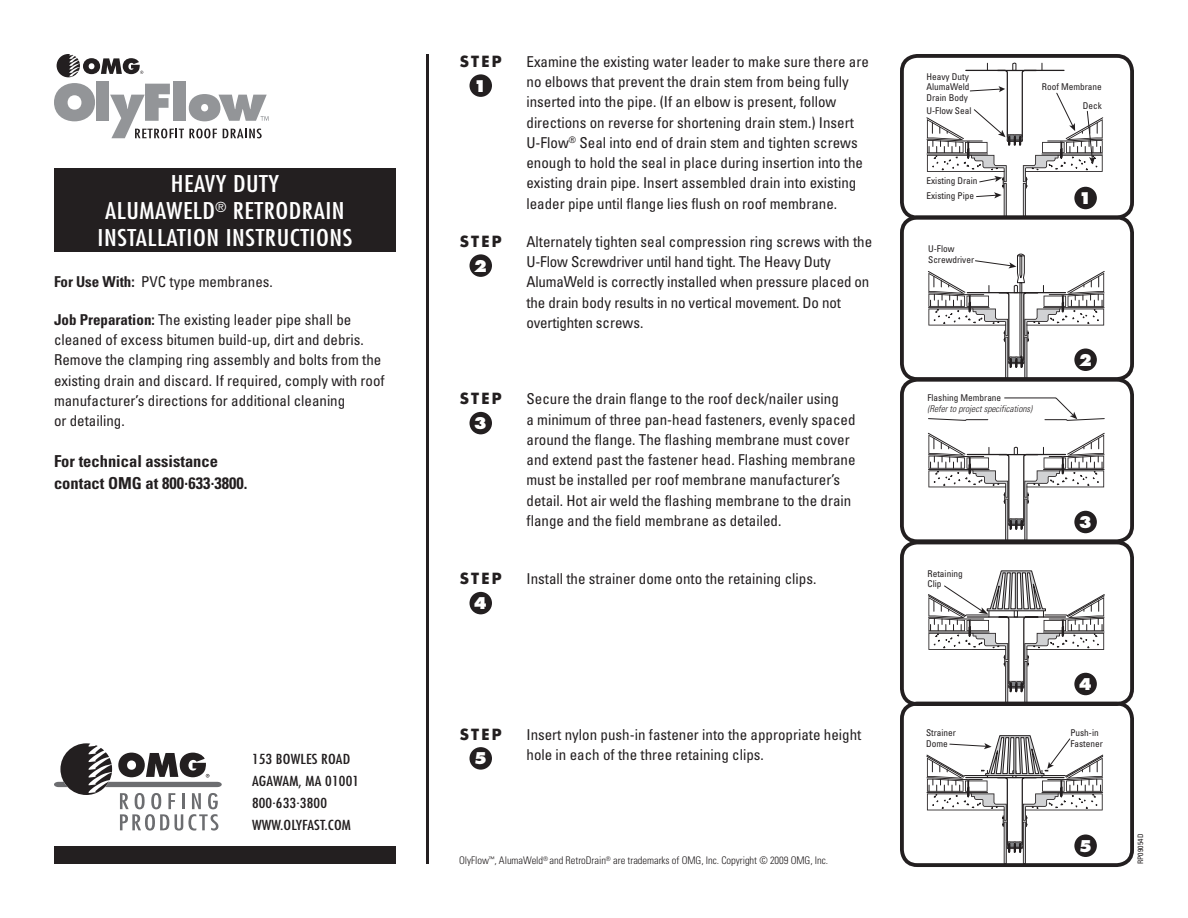
<style>
.page{position:relative;width:1188px;height:918px;background:#fff}
.page>*{position:absolute;margin:0;border:0;box-sizing:border-box;transform-origin:0 0}
.t1{font:condensed 22.5px/27px "Futura";letter-spacing:.02em;color:#fff;text-align:center;scale:1.2 1}
.t2{font:700 condensed 16.5px/22.5px "Univers";color:#231f20}
.t3{font:800 15.75px "Futura";color:#fff}
.t4{font:condensed 15px/20.2px "Univers";color:#231f20}
.t5{font:700 15px "Futura";letter-spacing:.15em;color:#231f20}
.t6{font:condensed 13.5px/22.2px "Futura";letter-spacing:.01em;color:#231f20;scale:1.2 1}
.t7{font:300 condensed 10.5px "Univers";letter-spacing:-.005em;color:#231f20}
.t8{font:condensed 9.3px/10.5px "Univers";color:#231f20}
.t9{font:italic 300 condensed 9.3px "Univers";color:#231f20}
.t10{font:condensed 7.5px "Univers";letter-spacing:.01em;color:#231f20}
.s1{font-weight:700}
</style>
<div class="page">
<div style="left:54px;top:846px;width:342px;height:18px;background:#231f20"></div>
<div style="left:470px;top:74px;width:22px;height:23px;background:#231f20;border-radius:50%"></div>
<div style="left:470px;top:254px;width:22px;height:23px;background:#231f20;border-radius:50%"></div>
<div style="left:470px;top:412px;width:22px;height:22px;background:#231f20;border-radius:50%"></div>
<div style="left:470px;top:592px;width:22px;height:22px;background:#231f20;border-radius:50%"></div>
<div style="left:470px;top:747px;width:22px;height:23px;background:#231f20;border-radius:50%"></div>
<svg style="left:54px;top:743px;width:168px;height:88px"></svg>
<div style="left:54px;top:168px;width:342px;height:84px;background:#231f20"></div>
<hr style="left:426px;top:54px;width:3px;height:810px;background:#231f20">
<div style="left:173px;top:81px;width:13px;height:40px;background:#939598"></div>
<svg style="left:54px;top:83px;width:41px;height:38px"></svg>
<div style="left:97px;top:81px;width:12px;height:40px;background:#939598"></div>
<svg style="left:57px;top:54px;width:86px;height:23px"></svg>
<svg style="left:110px;top:84px;width:159px;height:54px"></svg>
<hr style="left:1004px;top:183px;width:3px;height:35px;background:#231f20">
<hr style="left:1023px;top:183px;width:3px;height:35px;background:#231f20">
<svg style="left:926px;top:62px;width:177px;height:136px"></svg>
<div style="left:900px;top:54px;width:234px;height:165px;border:4px solid #231f20;border-radius:15px"></div>
<hr style="left:1005px;top:337px;width:3px;height:42px;background:#231f20">
<hr style="left:1024px;top:337px;width:3px;height:42px;background:#231f20">
<svg style="left:928px;top:253px;width:177px;height:115px"></svg>
<div style="left:900px;top:216px;width:234px;height:165px;border:4px solid #231f20;border-radius:15px"></div>
<hr style="left:1005px;top:499px;width:3px;height:42px;background:#231f20">
<hr style="left:1024px;top:499px;width:3px;height:42px;background:#231f20">
<svg style="left:928px;top:433px;width:177px;height:97px"></svg>
<svg style="left:928px;top:397px;width:177px;height:24px"></svg>
<div style="left:900px;top:378px;width:234px;height:165px;border:4px solid #231f20;border-radius:15px"></div>
<hr style="left:1005px;top:661px;width:3px;height:42px;background:#231f20">
<hr style="left:1024px;top:661px;width:3px;height:42px;background:#231f20">
<svg style="left:928px;top:570px;width:177px;height:122px"></svg>
<div style="left:900px;top:541px;width:234px;height:165px;border:4px solid #231f20;border-radius:15px"></div>
<hr style="left:1004px;top:822px;width:3px;height:42px;background:#231f20">
<hr style="left:1023px;top:822px;width:3px;height:42px;background:#231f20">
<svg style="left:926px;top:735px;width:178px;height:118px"></svg>
<div style="left:900px;top:702px;width:234px;height:165px;border:4px solid #231f20;border-radius:15px"></div>
<div style="left:1074px;top:187px;width:23px;height:22px;background:#231f20;border-radius:50%"></div>
<div style="left:1074px;top:348px;width:23px;height:23px;background:#231f20;border-radius:50%"></div>
<div style="left:1074px;top:511px;width:23px;height:22px;background:#231f20;border-radius:50%"></div>
<div style="left:1074px;top:673px;width:23px;height:22px;background:#231f20;border-radius:50%"></div>
<div style="left:1074px;top:834px;width:23px;height:23px;background:#231f20;border-radius:50%"></div>
<h1 class="t1" style="left:98px;top:170px;width:214px">HEAVY DUTY<br>ALUMAWELD<sup>®</sup> RETRODRAIN<br>INSTALLATION INSTRUCTIONS</h1>
<p class="t4" style="left:54px;top:271px;width:220px"><span class="s1">For Use With:</span> PVC type membranes.</p>
<p class="t4" style="left:54px;top:309px;width:332px"><span class="s1">Job Preparation:</span> The existing leader pipe shall be cleaned of excess bitumen build-up, dirt and debris.<br>Remove the clamping ring assembly and bolts from the existing drain and discard. If required, comply with roof manufacturer’s directions for additional cleaning<br>or detailing.</p>
<p class="t2" style="left:54px;top:449px;width:195px">For technical assistance contact OMG at 800.633.3800.</p>
<p class="t6" style="left:252px;top:748px;width:91px">153 BOWLES ROAD<br>AGAWAM, MA 01001<br>800.633.3800<br>WWW.OLYFAST.COM</p>
<p class="t5" style="left:460px;top:51px;width:44px">STEP</p>
<p class="t3" style="left:474px;top:76px;width:15px">1</p>
<p class="t4" style="left:526px;top:51px;width:344px">Examine the existing water leader to make sure there are no elbows that prevent the drain stem from being fully inserted into the pipe. (If an elbow is present, follow directions on reverse for shortening drain stem.) Insert U-Flow<sup>®</sup> Seal into end of drain stem and tighten screws enough to hold the seal in place during insertion into the existing drain pipe. Insert assembled drain into existing leader pipe until flange lies flush on roof membrane.</p>
<p class="t5" style="left:460px;top:231px;width:44px">STEP</p>
<p class="t3" style="left:474px;top:256px;width:15px">2</p>
<p class="t4" style="left:526px;top:231px;width:347px">Alternately tighten seal compression ring screws with the U-Flow Screwdriver until hand tight. The Heavy Duty AlumaWeld is correctly installed when pressure placed on the drain body results in no vertical movement. Do not overtighten screws.</p>
<p class="t5" style="left:460px;top:388px;width:44px">STEP</p>
<p class="t3" style="left:474px;top:414px;width:15px">3</p>
<p class="t4" style="left:526px;top:389px;width:331px">Secure the drain flange to the roof deck/nailer using<br>a minimum of three pan-head fasteners, evenly spaced around the flange. The flashing membrane must cover and extend past the fastener head. Flashing membrane must be installed per roof membrane manufacturer’s detail. Hot air weld the flashing membrane to the drain flange and the field membrane as detailed.</p>
<p class="t5" style="left:460px;top:568px;width:44px">STEP</p>
<p class="t3" style="left:474px;top:594px;width:15px">4</p>
<p class="t4" style="left:526px;top:569px;width:291px">Install the strainer dome onto the retaining clips.</p>
<p class="t5" style="left:460px;top:724px;width:44px">STEP</p>
<p class="t3" style="left:474px;top:749px;width:15px">5</p>
<p class="t4" style="left:526px;top:724px;width:336px">Insert nylon push-in fastener into the appropriate height hole in each of the three retaining clips.</p>
<p class="t7" style="left:459px;top:854px;width:371px">OlyFlow<sup>™</sup>, AlumaWeld<sup>®</sup> and RetroDrain<sup>®</sup> are trademarks of OMG, Inc. Copyright © 2009 OMG, Inc.</p>
<p class="t8" style="left:926px;top:71px;width:45px;text-align:justify">Heavy Duty AlumaWeld Drain Body</p>
<p class="t8" style="left:1042px;top:77px;width:61px;line-height:18.9px;text-align:right">Roof Membrane<br>Deck</p>
<p class="t8" style="left:926px;top:105px;width:46px">U-Flow Seal</p>
<p class="t8" style="left:926px;top:174px;width:53px;line-height:14.2px">Existing Drain<br>Existing Pipe</p>
<p class="t8" style="left:928px;top:243px;width:48px">U-Flow<br>Screwdriver</p>
<p class="t8" style="left:927px;top:392px;width:75px">Flashing Membrane</p>
<p class="t9" style="left:927px;top:403px;width:106px">(Refer to project specifications)</p>
<p class="t3" style="left:1079px;top:188px;width:15px">1</p>
<p class="t3" style="left:1079px;top:350px;width:15px">2</p>
<p class="t8" style="left:928px;top:568px;width:37px">Retaining<br>Clip</p>
<p class="t3" style="left:1079px;top:512px;width:15px">3</p>
<p class="t3" style="left:1079px;top:674px;width:15px">4</p>
<p class="t8" style="left:926px;top:727px;width:31px">Strainer<br>Dome</p>
<p class="t8" style="left:1070px;top:728px;width:34px">Push-in<br>Fastener</p>
<p class="t3" style="left:1079px;top:836px;width:15px">5</p>
<p class="t10" style="left:1136px;top:864px;width:32px;rotate:-90deg">RP09054D</p>
</div>
